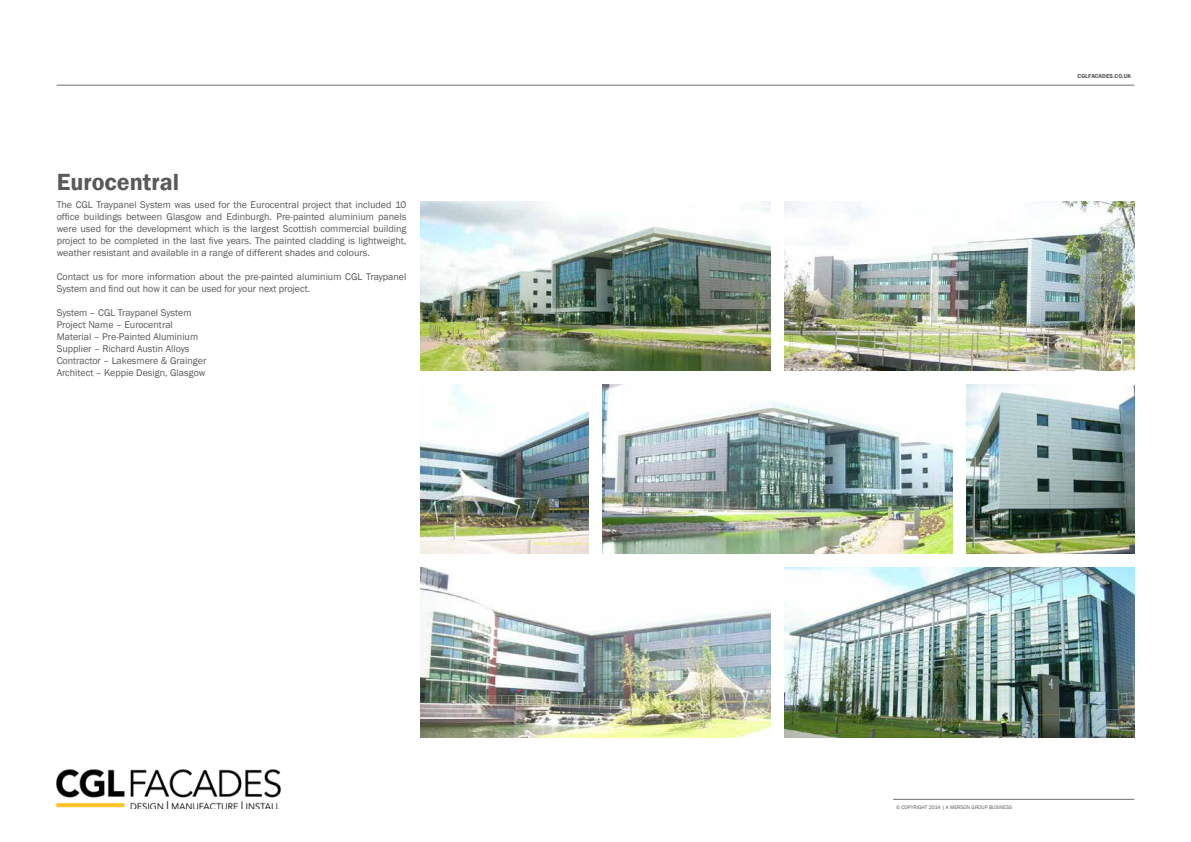
<style>
.page{position:relative;width:1191px;height:842px;background:#fff}
.page>*{position:absolute;margin:0;border:0;box-sizing:border-box;transform-origin:0 0}
.t1{font:600 24px "Franklin Gothic";color:#58595b}
.t2{font:10px/12px "Franklin Gothic";color:#58595b}
.t3{font:600 6px "Franklin Gothic";color:#58595b}
.t4{font:5.3px "Franklin Gothic";color:#58595b}
</style>
<div class="page">
<hr style="left:893px;top:799px;width:241px;height:1px;background:#6d6e71">
<hr style="left:57px;top:85px;width:1077px;height:1px;background:#6d6e71">
<img style="left:57px;top:770px;width:224px;height:39px">
<img style="left:420px;top:201px;width:350px;height:169px">
<img style="left:602px;top:385px;width:350px;height:169px">
<img style="left:966px;top:385px;width:168px;height:169px">
<img style="left:420px;top:385px;width:168px;height:169px">
<img style="left:420px;top:568px;width:350px;height:169px">
<img style="left:784px;top:568px;width:350px;height:169px">
<img style="left:784px;top:201px;width:350px;height:169px">
<h1 class="t1" style="left:57px;top:167px;width:124px">Eurocentral</h1>
<p class="t2" style="left:57px;top:199px;width:351px;text-align:justify">The CGL Traypanel System was used for the Eurocentral project that included 10 office buildings between Glasgow and Edinburgh. Pre-painted aluminium panels were used for the development which is the largest Scottish commercial building project to be completed in the last five years. The painted cladding is lightweight, weather resistant and available in a range of different shades and colours.</p>
<p class="t2" style="left:57px;top:271px;width:351px">Contact us for more information about the pre-painted aluminium CGL Traypanel<br>System and find out how it can be used for your next project.</p>
<p class="t2" style="left:57px;top:307px;width:151px">System – CGL Traypanel System<br>Project Name – Eurocentral<br>Material – Pre-Painted Aluminium<br>Supplier – Richard Austin Alloys<br>Contractor – Lakesmere &amp; Grainger<br>Architect – Keppie Design, Glasgow</p>
<p class="t3" style="left:1077px;top:72px;width:55px">CGLFACADES.CO.UK</p>
<p class="t4" style="left:896px;top:804px;width:117px">© COPYRIGHT 2014 | A MERSON GROUP BUSINESS</p>
</div>
